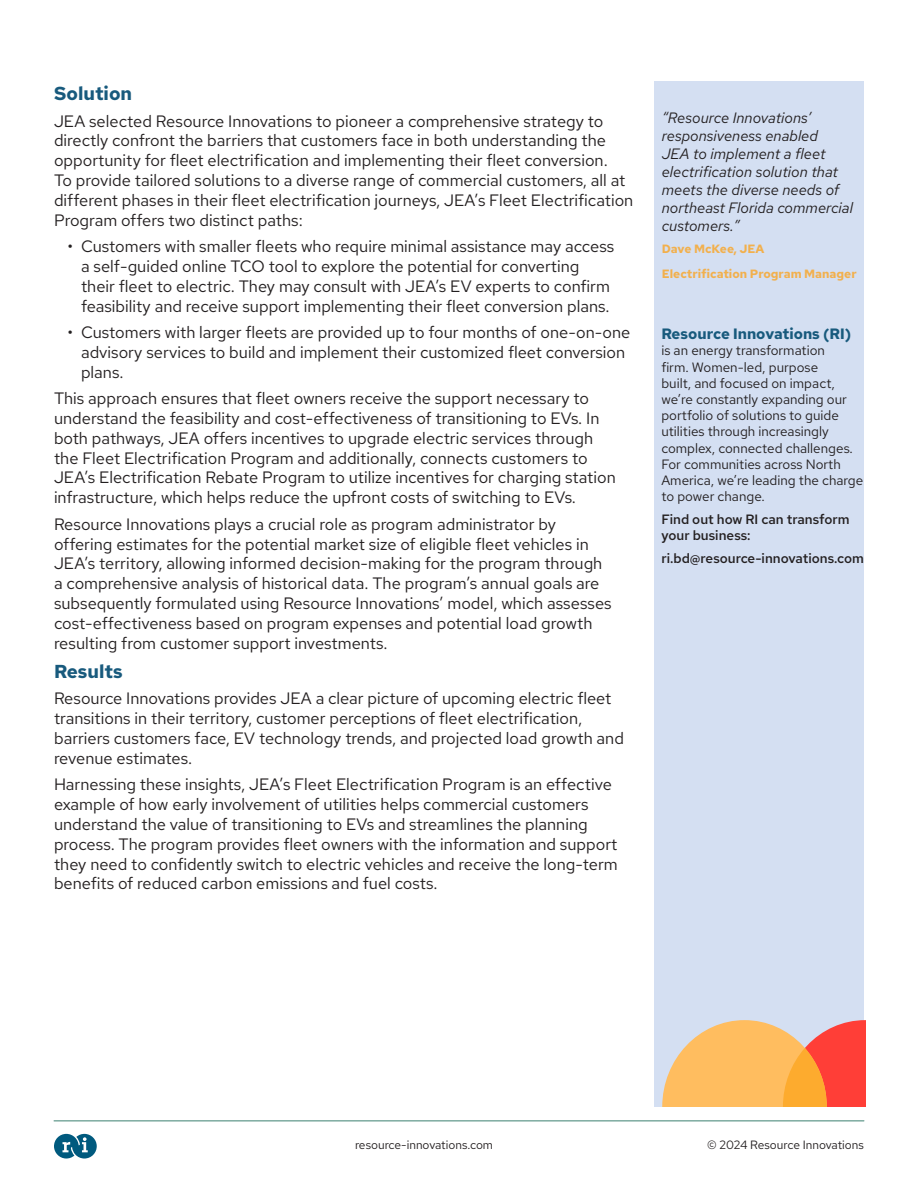
<style>
.page{position:relative;width:918px;height:1188px;background:#fff}
.page>*{position:absolute;margin:0;border:0;box-sizing:border-box;transform-origin:0 0}
.t1{font:700 18.75px "Red Hat Text";color:#185a7d}
.Red_Hat_Text_Regular_10_12{font:16.5px/19.8px "Red Hat Text";color:#231f20}
.Red_Hat_Text_Reg_Italic_12_5_15{font:italic 15px/18px "Red Hat Text";color:#231f20}
.t2{font:700 15px "Red Hat Text";color:#185a7d}
.t3{font:13.5px/16.2px "Red Hat Text";color:#231f20}
.t4{font:600 13.5px/16.2px "Red Hat Text";color:#231f20}
.t5{font:500 13.5px "Red Hat Text";color:#231f20}
.t6{font:12px "Red Hat Text";color:#231f20}
.Red_Hat_Text_Reg_Italic_12_5_15-2{font:700 12px "Red Hat Text";color:#f2b04d}
</style>
<div class="page">
<svg style="left:54px;top:1134px;width:43px;height:25px"></svg>
<hr style="left:54px;top:1120px;width:810px;height:1px;background:#3c8170">
<div style="left:655px;top:81px;width:209px;height:1026px;background:#d4dff2"></div>
<svg style="left:662px;top:1020px;width:203px;height:87px;background:#f8a467"></svg>
<p class="t1" style="left:54px;top:81px;width:80px">Solution</p>
<p class="Red_Hat_Text_Regular_10_12" style="left:54px;top:111px;width:581px">JEA selected Resource Innovations to pioneer a comprehensive strategy to directly confront the barriers that customers face in both understanding the opportunity for fleet electrification and implementing their fleet conversion.<br>To provide tailored solutions to a diverse range of commercial customers, all at different phases in their fleet electrification journeys, JEA’s Fleet Electrification Program offers two distinct paths:</p>
<p class="Red_Hat_Text_Regular_10_12" style="left:81px;top:236px;width:535px;text-indent:-14px">• Customers with smaller fleets who require minimal assistance may access a self-guided online TCO tool to explore the potential for converting their fleet to electric. They may consult with JEA’s EV experts to confirm feasibility and receive support implementing their fleet conversion plans.</p>
<p class="Red_Hat_Text_Regular_10_12" style="left:81px;top:322px;width:551px;text-indent:-14px">• Customers with larger fleets are provided up to four months of one-on-one advisory services to build and implement their customized fleet conversion plans.</p>
<p class="Red_Hat_Text_Regular_10_12" style="left:54px;top:388px;width:563px">This approach ensures that fleet owners receive the support necessary to understand the feasibility and cost-effectiveness of transitioning to EVs. In both pathways, JEA offers incentives to upgrade electric services through the Fleet Electrification Program and additionally, connects customers to JEA’s Electrification Rebate Program to utilize incentives for charging station infrastructure, which helps reduce the upfront costs of switching to EVs.</p>
<p class="Red_Hat_Text_Regular_10_12" style="left:54px;top:514px;width:559px">Resource Innovations plays a crucial role as program administrator by offering estimates for the potential market size of eligible fleet vehicles in JEA’s territory, allowing informed decision-making for the program through a comprehensive analysis of historical data. The program’s annual goals are subsequently formulated using Resource Innovations’ model, which assesses cost-effectiveness based on program expenses and potential load growth resulting from customer support investments.</p>
<p class="t1" style="left:54px;top:659px;width:70px">Results</p>
<p class="Red_Hat_Text_Regular_10_12" style="left:54px;top:688px;width:572px">Resource Innovations provides JEA a clear picture of upcoming electric fleet transitions in their territory, customer perceptions of fleet electrification, barriers customers face, EV technology trends, and projected load growth and revenue estimates.</p>
<p class="Red_Hat_Text_Regular_10_12" style="left:54px;top:774px;width:565px">Harnessing these insights, JEA’s Fleet Electrification Program is an effective example of how early involvement of utilities helps commercial customers understand the value of transitioning to EVs and streamlines the planning process. The program provides fleet owners with the information and support they need to confidently switch to electric vehicles and receive the long-term benefits of reduced carbon emissions and fuel costs.</p>
<p class="Red_Hat_Text_Reg_Italic_12_5_15" style="left:662px;top:109px;width:193px">“Resource Innovations’ responsiveness enabled<br>JEA to implement a fleet electrification solution that meets the diverse needs of northeast Florida commercial customers.”</p>
<p class="Red_Hat_Text_Reg_Italic_12_5_15-2" style="left:662px;top:241px;width:104px">Dave McKee, JEA</p>
<p class="Red_Hat_Text_Reg_Italic_12_5_15-2" style="left:662px;top:266px;width:196px">Electrification Program Manager</p>
<p class="t2" style="left:661px;top:324px;width:191px">Resource Innovations (RI)</p>
<p class="t3" style="left:661px;top:342px;width:203px">is an energy transformation<br>firm. Women-led, purpose<br>built, and focused on impact, we’re constantly expanding our portfolio of solutions to guide utilities through increasingly complex, connected challenges.<br>For communities across North<br>America, we’re leading the charge to power change.</p>
<p class="t4" style="left:661px;top:511px;width:190px">Find out how RI can transform your business:</p>
<p class="t5" style="left:661px;top:550px;width:204px">ri.bd@resource-innovations.com</p>
<p class="t6" style="left:355px;top:1137px;width:140px">resource-innovations.com</p>
<p class="t6" style="left:707px;top:1137px;width:158px">© 2024 Resource Innovations</p>
</div>
